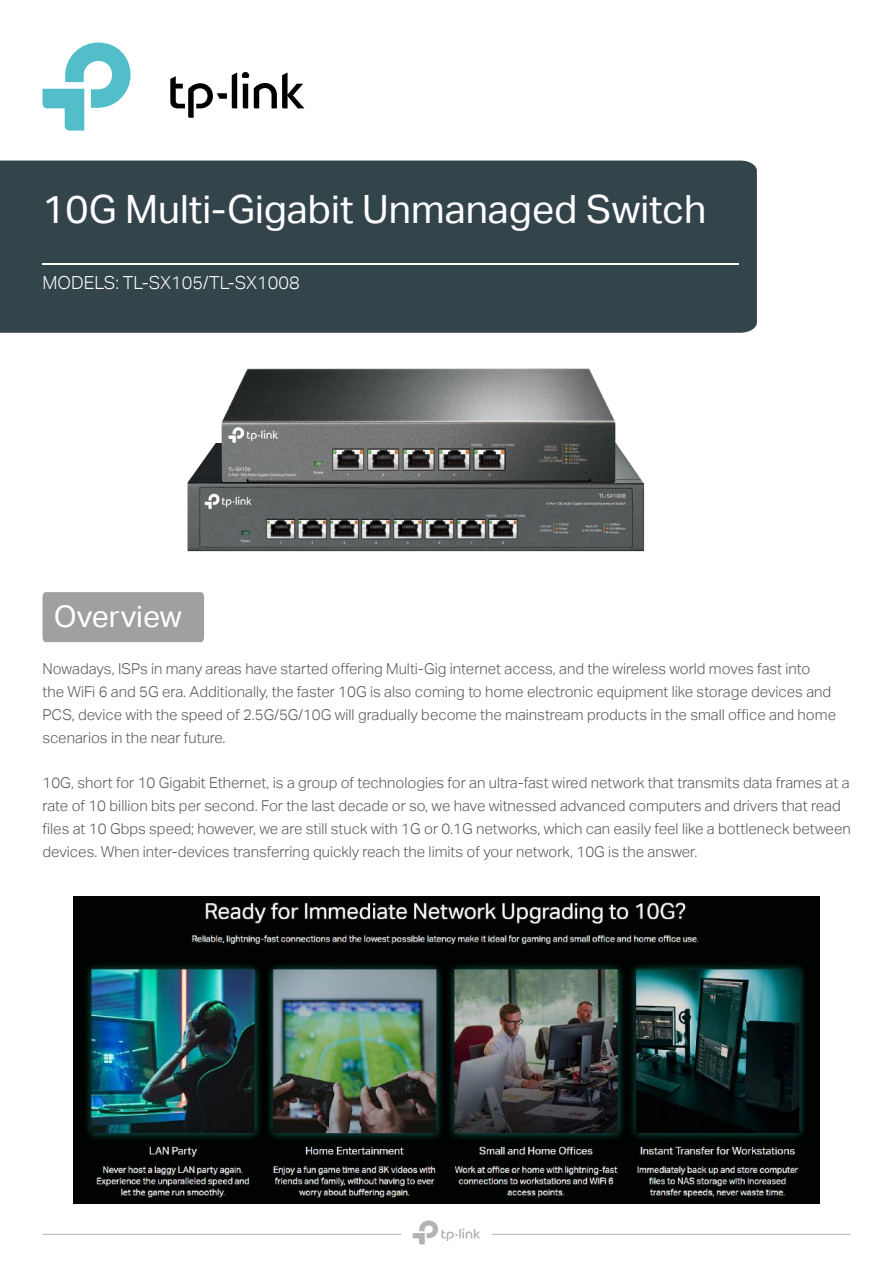
<style>
.page{position:relative;width:893px;height:1263px;background:#fff}
.page>*{position:absolute;margin:0;border:0;box-sizing:border-box;transform-origin:0 0}
.t1{font:39px "TP Link Aktiv Regular";color:#fff}
.t2{font:30px "TP Link Aktiv Regular";color:#fff}
.t3{font:18px "TP Link Aktiv Light";color:#fff}
.t4{font:15px/22.8px "TP Link Aktiv Light";color:#595757}
</style>
<div class="page">
<hr style="left:43px;top:1234px;width:358px;height:1px;background:#b5b4b5">
<hr style="left:492px;top:1234px;width:358px;height:1px;background:#b5b4b5">
<svg style="left:413px;top:1220px;width:67px;height:24px"></svg>
<div style="left:0;top:161px;width:757px;height:172px;background:#34444b"></div>
<hr style="left:43px;top:263px;width:696px;height:2px;background:#fff">
<svg style="left:43px;top:43px;width:88px;height:88px"></svg>
<svg style="left:170px;top:72px;width:134px;height:46px"></svg>
<div style="left:43px;top:592px;width:161px;height:50px;background:#9fa0a0"></div>
<img style="left:188px;top:449px;width:456px;height:103px">
<img style="left:211px;top:368px;width:410px;height:128px">
<img style="left:73px;top:896px;width:747px;height:307px">
<h1 class="t1" style="left:43px;top:187px;width:665px">10G Multi-Gigabit Unmanaged Switch</h1>
<p class="t3" style="left:43px;top:273px;width:259px">MODELS: TL-SX105/TL-SX1008</p>
<h2 class="t2" style="left:54px;top:599px;width:129px">Overview</h2>
<p class="t4" style="left:43px;top:657px;width:795px">Nowadays, ISPs in many areas have started offering Multi-Gig internet access, and the wireless world moves fast into<br>the WiFi 6 and 5G era. Additionally, the faster 10G is also coming to home electronic equipment like storage devices and PCS, device with the speed of 2.5G/5G/10G will gradually become the mainstream products in the small office and home scenarios in the near future.</p>
<p class="t4" style="left:43px;top:771px;width:810px">10G, short for 10 Gigabit Ethernet, is a group of technologies for an ultra-fast wired network that transmits data frames at a rate of 10 billion bits per second. For the last decade or so, we have witnessed advanced computers and drivers that read files at 10 Gbps speed; however, we are still stuck with 1G or 0.1G networks, which can easily feel like a bottleneck between devices. When inter-devices transferring quickly reach the limits of your network, 10G is the answer.</p>
</div>
